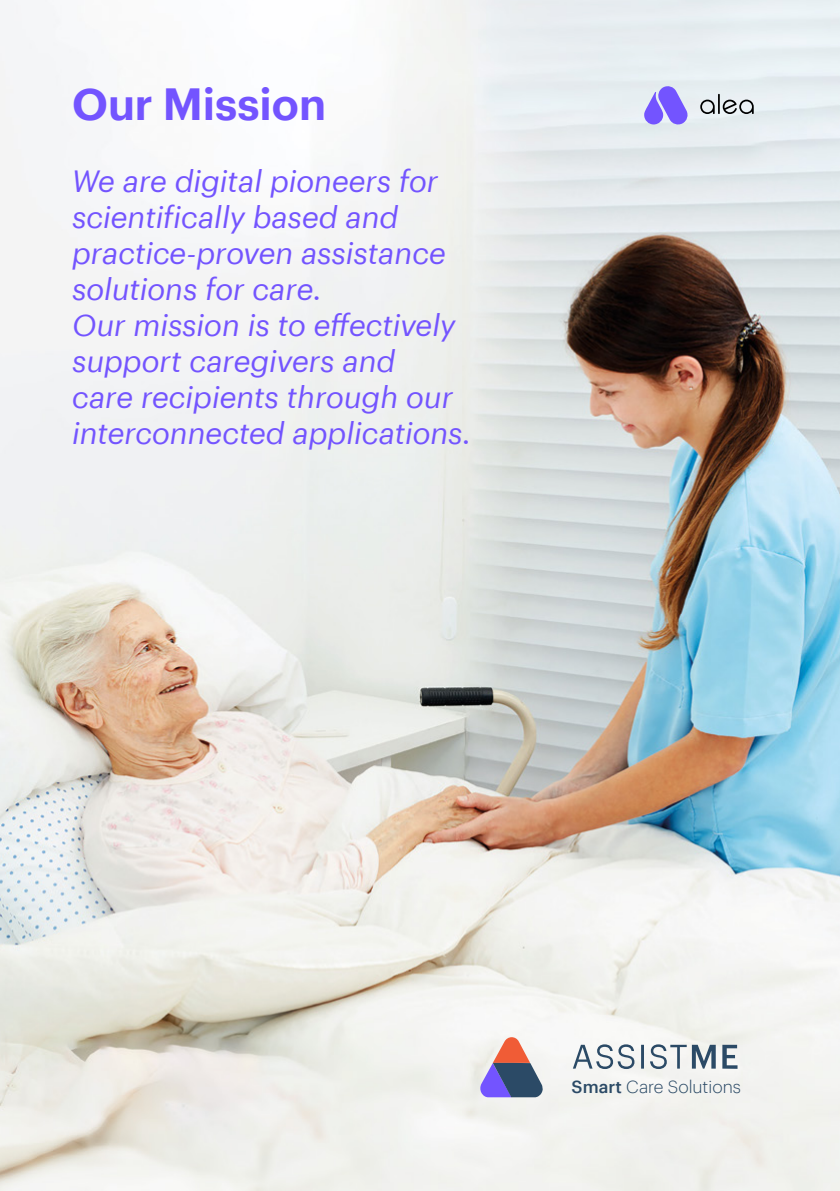
<style>
.page{position:relative;width:840px;height:1191px;background:#fff}
.page>*{position:absolute;margin:0;border:0;box-sizing:border-box;transform-origin:0 0}
.t1{font:600 44px "Graphik App";color:#7354ff}
.t2{font:italic 30px/36px "Graphik App";color:#7354ff}
.t3{font:300 17.4px "Graphik App";color:#2b4a66}
.s1{font-weight:500}
</style>
<div class="page">
<img style="left:0;top:0;width:839px;height:1191px">
<svg style="left:699px;top:94px;width:54px;height:20px"></svg>
<svg style="left:643px;top:85px;width:45px;height:41px;background:#a395f8"></svg>
<svg style="left:479px;top:1037px;width:63px;height:60px"></svg>
<svg style="left:572px;top:1044px;width:165px;height:25px"></svg>
<h1 class="t1" style="left:72px;top:70px;width:255px">Our Mission</h1>
<p class="t2" style="left:72px;top:161px;width:400px">We are digital pioneers for scientifically based and practice-proven assistance solutions for care.<br>Our mission is to effectively support caregivers and<br>care recipients through our interconnected applications.</p>
<p class="t3" style="left:571px;top:1074px;width:171px"><span class="s1">Smart</span> Care Solutions</p>
</div>
